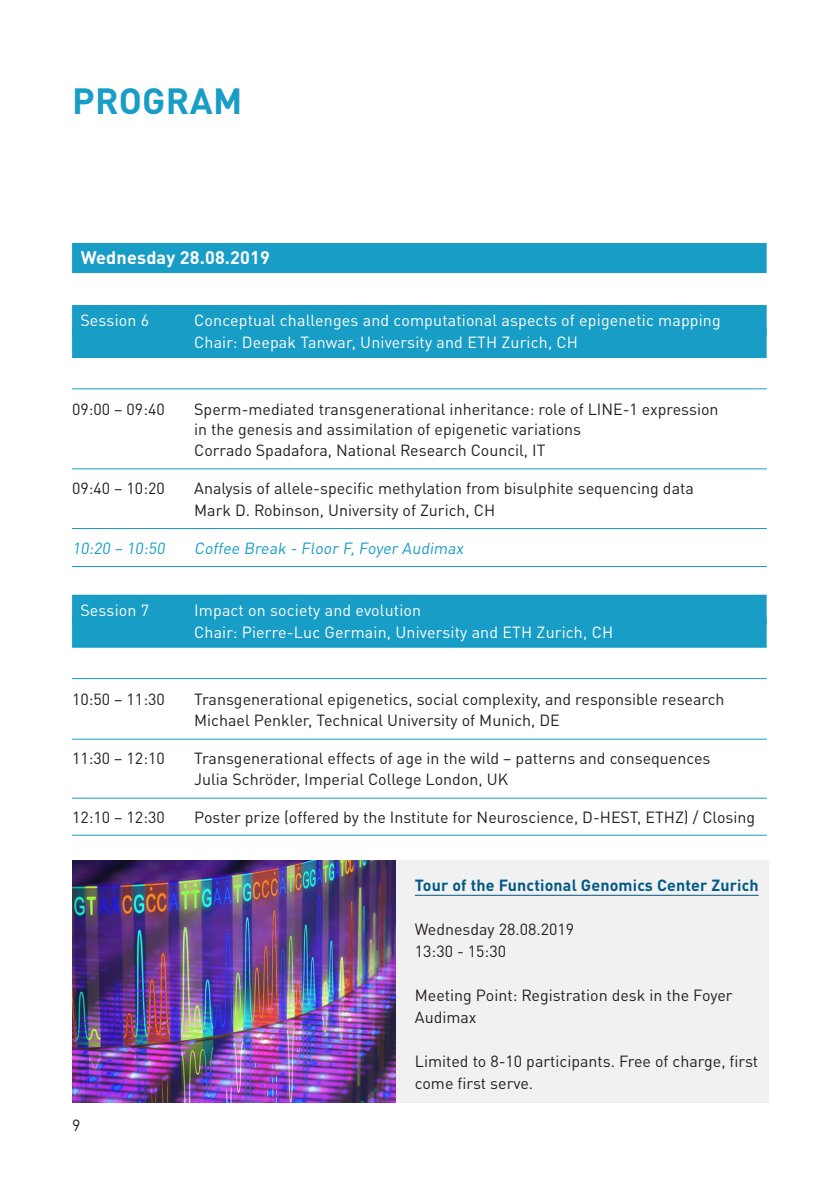
<style>
.page{position:relative;width:840px;height:1191px;background:#fff}
.page>*{position:absolute;margin:0;border:0;box-sizing:border-box;transform-origin:0 0}
.Titel_weiss{font:700 36px "DIN Pro";letter-spacing:.01em;color:#189dc7}
.t1{font:700 18px "DIN Pro";letter-spacing:.01em;color:#fff}
.t2{font:16px/22px "DIN Pro";color:#231f20}
.t3{font:16px "DIN Pro";letter-spacing:.01em;color:#fff}
.t4{font:16px "DIN Pro";color:#189dc7}
.t5{font:700 16px "DIN Pro";letter-spacing:.01em;color:#015a86}
</style>
<div class="page">
<div style="left:72px;top:243px;width:694px;height:30px;background:#189dc7"></div>
<div style="left:72px;top:305px;width:694px;height:30px;background:#189dc7"></div>
<div style="left:72px;top:328px;width:694px;height:30px;background:#189dc7"></div>
<hr style="left:72px;top:388px;width:694px;height:1px;background:#189dc7">
<hr style="left:72px;top:468px;width:694px;height:1px;background:#189dc7">
<hr style="left:72px;top:528px;width:694px;height:1px;background:#189dc7">
<hr style="left:72px;top:566px;width:694px;height:1px;background:#189dc7">
<div style="left:72px;top:595px;width:694px;height:30px;background:#189dc7"></div>
<div style="left:72px;top:618px;width:694px;height:30px;background:#189dc7"></div>
<hr style="left:72px;top:678px;width:694px;height:1px;background:#189dc7">
<hr style="left:72px;top:738px;width:694px;height:1px;background:#189dc7">
<hr style="left:72px;top:797px;width:694px;height:1px;background:#189dc7">
<hr style="left:72px;top:834px;width:694px;height:1px;background:#189dc7">
<div style="left:73px;top:860px;width:695px;height:242px;background:#f2f1f1"></div>
<hr style="left:414px;top:894px;width:344px;height:1px;background:#015a86">
<img style="left:73px;top:860px;width:322px;height:242px">
<p class="Titel_weiss" style="left:72px;top:71px;width:171px">PROGRAM</p>
<p class="t1" style="left:81px;top:242px;width:190px">Wednesday 28.08.2019</p>
<p class="t3" style="left:80px;top:308px;width:70px">Session 6</p>
<p class="t3" style="left:194px;top:308px;width:528px">Conceptual challenges and computational aspects of epigenetic mapping</p>
<p class="t3" style="left:194px;top:330px;width:385px">Chair: Deepak Tanwar, University and ETH Zurich, CH</p>
<p class="t2" style="left:72px;top:397px;width:94px">09:00 – 09:40</p>
<p class="t2" style="left:194px;top:398px;width:525px;line-height:20px">Sperm-mediated transgenerational inheritance: role of LINE-1 expression in the genesis and assimilation of epigenetic variations</p>
<p class="t2" style="left:194px;top:438px;width:352px">Corrado Spadafora, National Research Council, IT</p>
<p class="t2" style="left:72px;top:476px;width:94px">09:40 – 10:20</p>
<p class="t2" style="left:194px;top:476px;width:501px">Analysis of allele-specific methylation from bisulphite sequencing data</p>
<p class="t2" style="left:194px;top:497px;width:302px">Mark D. Robinson, University of Zurich, CH</p>
<p class="t4" style="left:72px;top:535px;width:97px">10:20 – 10:50</p>
<p class="t4" style="left:194px;top:535px;width:274px">Coffee Break - Floor F,Foyer Audimax</p>
<p class="t3" style="left:80px;top:597px;width:70px">Session 7</p>
<p class="t3" style="left:194px;top:597px;width:228px">Impact on society and evolution</p>
<p class="t3" style="left:194px;top:619px;width:420px">Chair: Pierre-Luc Germain, University and ETH Zurich, CH</p>
<p class="t2" style="left:72px;top:686px;width:94px">10:50 – 11:30</p>
<p class="t2" style="left:194px;top:686px;width:531px">Transgenerational epigenetics, social complexity, and responsible research</p>
<p class="t2" style="left:194px;top:708px;width:367px">Michael Penkler, Technical University of Munich, DE</p>
<p class="t2" style="left:72px;top:746px;width:94px">11:30 – 12:10</p>
<p class="t2" style="left:194px;top:746px;width:517px">Transgenerational effects of age in the wild – patterns and consequences</p>
<p class="t2" style="left:194px;top:767px;width:315px">Julia Schröder, Imperial College London, UK</p>
<p class="t2" style="left:72px;top:805px;width:94px">12:10 – 12:30</p>
<p class="t2" style="left:194px;top:805px;width:562px">Poster prize (offered by the Institute for Neuroscience, D-HEST, ETHZ) / Closing</p>
<p class="t2" style="left:72px;top:1112px;width:10px">9</p>
<p class="t5" style="left:414px;top:872px;width:345px">Tour of the Functional Genomics Center Zurich</p>
<p class="t2" style="left:414px;top:917px;width:161px">Wednesday 28.08.2019</p>
<p class="t2" style="left:414px;top:939px;width:93px">13:30 - 15:30</p>
<p class="t2" style="left:414px;top:983px;width:319px">Meeting Point: Registration desk in the Foyer<br>Audimax</p>
<p class="t2" style="left:414px;top:1049px;width:345px">Limited to 8-10 participants. Free of charge, first come first serve.</p>
</div>
